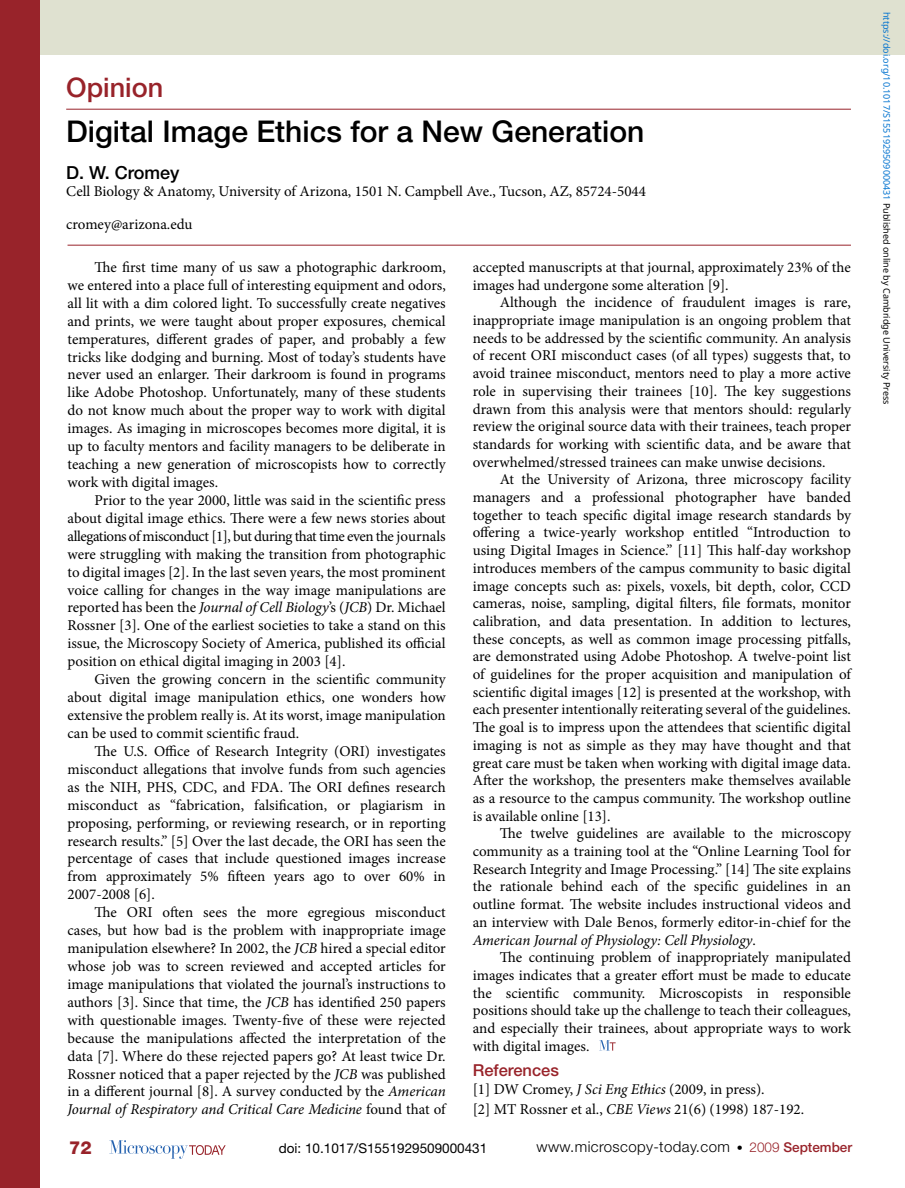
<style>
.page{position:relative;width:905px;height:1188px;background:#fff}
.page>*{position:absolute;margin:0;border:0;box-sizing:border-box;transform-origin:0 0}
.t1{font:500 30px "Helvetica Neue";color:#000}
.t2{font:500 27px "Helvetica Neue";color:#98232a}
.t3{font:500 18px "Helvetica Neue";color:#000}
.t4{font:800 18px "Helvetica Neue";color:#98232a}
.t5{font:500 16.5px "Helvetica Neue";color:#98232a}
.t6{font:15px/17.9px "Minion Pro";color:#000;text-align:justify}
.t7{font:300 15px "Helvetica Neue";letter-spacing:.025em;color:#000}
.t8{font:13.5px "Helvetica Neue";color:#000}
.t9{font:9px "Noto Sans";color:#0172cf}
.s1{font-style:italic}
.s2{font-size:12px}
.s3{font-size:13.5px;color:#98232a}
.s4{font-weight:500;font-size:13.5px;color:#98232a}
.s5{color:#000}
</style>
<div class="page">
<hr style="left:68px;top:245px;width:782px;height:1px;background:#98232a">
<svg style="left:599px;top:1040px;width:16px;height:11px"></svg>
<div style="left:0;top:0;width:904px;height:54px;background:#dfe1d0"></div>
<hr style="left:66px;top:109px;width:785px;height:1px;background:#98232a">
<div style="left:0;top:0;width:39px;height:1188px;background:#98232a"></div>
<svg style="left:109px;top:1140px;width:117px;height:19px"></svg>
<h2 class="t2" style="left:66px;top:71px;width:99px">Opinion</h2>
<h1 class="t1" style="left:66px;top:113px;width:580px">Digital Image Ethics for a New Generation</h1>
<p class="t3" style="left:66px;top:162px;width:115px">D. W. Cromey</p>
<p class="t6" style="left:66px;top:182px;width:581px">Cell Biology &amp; Anatomy, University of Arizona, 1501 N. Campbell Ave., Tucson, AZ, 85724-5044</p>
<p class="t6" style="left:66px;top:215px;width:128px">cromey@arizona.edu</p>
<p class="t6" style="left:68px;top:258px;width:380px;text-indent:27px">The first time many of us saw a photographic darkroom, we entered into a place full of interesting equipment and odors, all lit with a dim colored light. To successfully create negatives and prints, we were taught about proper exposures, chemical temperatures, different grades of paper, and probably a few tricks like dodging and burning. Most of today’s students have never used an enlarger. Their darkroom is found in programs like Adobe Photoshop. Unfortunately, many of these students do not know much about the proper way to work with digital images. As imaging in microscopes becomes more digital, it is up to faculty mentors and facility managers to be deliberate in teaching a new generation of microscopists how to correctly work with digital images.</p>
<p class="t6" style="left:68px;top:491px;width:380px;text-indent:27px">Prior to the year 2000, little was said in the scientific press about digital image ethics. There were a few news stories about allegations of misconduct [1], but during that time even the journals were struggling with making the transition from photographic to digital images [2]. In the last seven years, the most prominent voice calling for changes in the way image manipulations are reported has been the <span class="s1">Journal of Cell Biology</span>’s (<span class="s1">JCB</span>) Dr. Michael Rossner [3]. One of the earliest societies to take a stand on this issue, the Microscopy Society of America, published its official position on ethical digital imaging in 2003 [4].</p>
<p class="t6" style="left:68px;top:671px;width:380px;text-indent:27px">Given the growing concern in the scientific community about digital image manipulation ethics, one wonders how extensive the problem really is. At its worst, image manipulation can be used to commit scientific fraud.</p>
<p class="t6" style="left:68px;top:742px;width:380px;text-indent:27px">The U.S. Office of Research Integrity (ORI) investigates misconduct allegations that involve funds from such agencies as the NIH, PHS, CDC, and FDA. The ORI defines research misconduct as “fabrication, falsification, or plagiarism in proposing, performing, or reviewing research, or in reporting research results.” [5] Over the last decade, the ORI has seen the percentage of cases that include questioned images increase from approximately 5% fifteen years ago to over 60% in 2007-2008 [6].</p>
<p class="t6" style="left:68px;top:904px;width:380px;text-indent:27px">The ORI often sees the more egregious misconduct cases, but how bad is the problem with inappropriate image manipulation elsewhere? In 2002, the <span class="s1">JCB</span> hired a special editor whose job was to screen reviewed and accepted articles for image manipulations that violated the journal’s instructions to authors [3]. Since that time, the <span class="s1">JCB</span> has identified 250 papers with questionable images. Twenty-five of these were rejected because the manipulations affected the interpretation of the data [7]. Where do these rejected papers go? At least twice Dr.<br>Rossner noticed that a paper rejected by the <span class="s1">JCB</span> was published in a different journal [8]. A survey conducted by the <span class="s1">American Journal of Respiratory and Critical Care Medicine</span> found that of</p>
<p class="t6" style="left:472px;top:258px;width:379px">accepted manuscripts at that journal, approximately 23% of the images had undergone some alteration [9].</p>
<p class="t6" style="left:472px;top:294px;width:380px;text-indent:27px">Although the incidence of fraudulent images is rare, inappropriate image manipulation is an ongoing problem that needs to be addressed by the scientific community. An analysis of recent ORI misconduct cases (of all types) suggests that, to avoid trainee misconduct, mentors need to play a more active role in supervising their trainees [10]. The key suggestions drawn from this analysis were that mentors should: regularly review the original source data with their trainees, teach proper standards for working with scientific data, and be aware that overwhelmed/stressed trainees can make unwise decisions.</p>
<p class="t6" style="left:472px;top:471px;width:380px;text-indent:27px">At the University of Arizona, three microscopy facility managers and a professional photographer have banded together to teach specific digital image research standards by offering a twice-yearly workshop entitled “Introduction to using Digital Images in Science.” [11] This half-day workshop introduces members of the campus community to basic digital image concepts such as: pixels, voxels, bit depth, color, CCD cameras, noise, sampling, digital filters, file formats, monitor calibration, and data presentation. In addition to lectures, these concepts, as well as common image processing pitfalls, are demonstrated using Adobe Photoshop. A twelve-point list of guidelines for the proper acquisition and manipulation of scientific digital images [12] is presented at the workshop, with each presenter intentionally reiterating several of the guidelines.<br>The goal is to impress upon the attendees that scientific digital imaging is not as simple as they may have thought and that great care must be taken when working with digital image data.<br>After the workshop, the presenters make themselves available as a resource to the campus community. The workshop outline is available online [13].</p>
<p class="t6" style="left:472px;top:825px;width:380px;text-indent:27px">The twelve guidelines are available to the microscopy community as a training tool at the “Online Learning Tool for Research Integrity and Image Processing.” [14] The site explains the rationale behind each of the specific guidelines in an outline format. The website includes instructional videos and an interview with Dale Benos, formerly editor-in-chief for the <span class="s1">American Journal of Physiology: Cell Physiology</span>.</p>
<p class="t6" style="left:472px;top:949px;width:380px;text-indent:27px">The continuing problem of inappropriately manipulated images indicates that a greater effort must be made to educate the scientific community. Microscopists in responsible positions should take up the challenge to teach their colleagues, and especially their trainees, about appropriate ways to work with digital images.</p>
<p class="t5" style="left:472px;top:1060px;width:88px">References</p>
<p class="t6" style="left:472px;top:1080px;width:333px;line-height:19.5px">[1] DW Cromey, <span class="s1">J Sci Eng Ethics</span> (2009, in press).<br>[2] MT Rossner et al., <span class="s1">CBE Views</span> 21(6) (1998) 187-192.</p>
<p class="t4" style="left:69px;top:1137px;width:24px">72</p>
<p class="t8" style="left:279px;top:1140px;width:210px">doi: 10.1017/S1551929509000431</p>
<p class="t7" style="left:536px;top:1137px;width:317px">www.microscopy-today.com <span class="s2">•</span> <span class="s3">2009</span> <span class="s4">September</span></p>
<p class="t9" style="left:893px;top:12px;width:394px;rotate:90deg">https://doi.org/10.1017/S1551929509000431 <span class="s5">Published online by Cambridge University Press</span></p>
</div>
